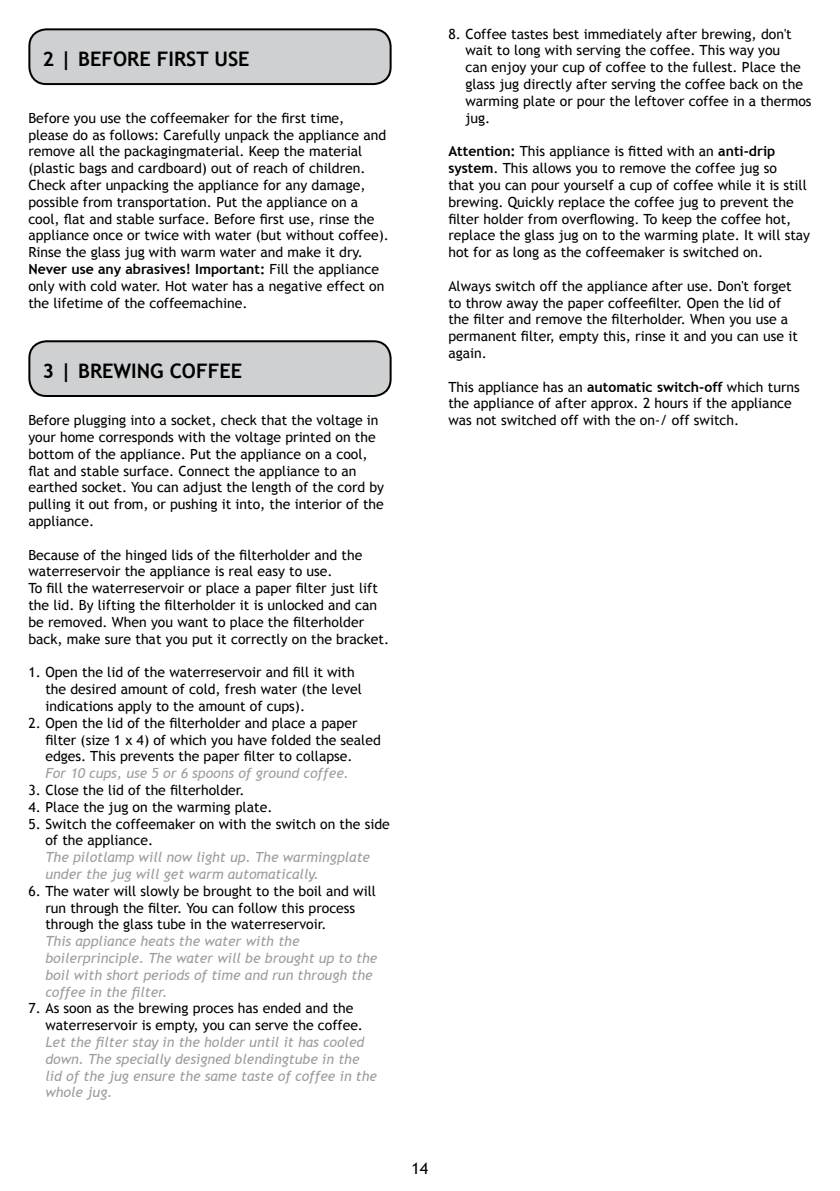
<style>
.page{position:relative;width:840px;height:1191px;background:#fff}
.page>*{position:absolute;margin:0;border:0;box-sizing:border-box;transform-origin:0 0}
.t1{font:700 20px "Trebuchet MS";color:#000}
.t2{font:16px "Trebuchet MS";color:#000}
.t3{font:14px/16.8px "Trebuchet MS";color:#000}
.t4{font:italic 14px/16.8px "Trebuchet MS";color:#9c9d9f}
.s1{font-weight:700}
</style>
<div class="page">
<div style="left:29px;top:29px;width:361px;height:55px;background:#cfd0d1;border-radius:17px"></div>
<div style="left:28px;top:28px;width:363px;height:57px;border:2px solid #000;border-radius:17px"></div>
<div style="left:29px;top:341px;width:361px;height:55px;background:#cfd0d1;border-radius:17px"></div>
<div style="left:28px;top:340px;width:363px;height:57px;border:2px solid #000;border-radius:17px"></div>
<h1 class="t1" style="left:43px;top:46px;width:59px">2|BEFOREFIRSTUSE</h1>
<p class="t3" style="left:28px;top:110px;width:362px">Before you use the coffeemaker for the first time,<br>please do as follows: Carefully unpack the appliance and remove all the packagingmaterial. Keep the material (plastic bags and cardboard) out of reach of children.<br>Check after unpacking the appliance for any damage, possible from transportation. Put the appliance on a cool, flat and stable surface. Before first use, rinse the appliance once or twice with water (but without coffee).<br>Rinse the glass jug with warm water and make it dry.<br><span class="s1">Never use any abrasives! Important:</span> Fill the appliance only with cold water. Hot water has a negative effect on the lifetime of the coffeemachine.</p>
<h1 class="t1" style="left:43px;top:358px;width:201px">3 | brewing coffee</h1>
<p class="t3" style="left:28px;top:412px;width:357px">Before plugging into a socket, check that the voltage in your home corresponds with the voltage printed on the bottom of the appliance. Put the appliance on a cool, flat and stable surface. Connect the appliance to an earthed socket. You can adjust the length of the cord by pulling it out from, or pushing it into, the interior of the appliance.</p>
<p class="t3" style="left:28px;top:546px;width:362px">Because of the hinged lids of the filterholder and the waterreservoir the appliance is real easy to use.<br>To fill the waterreservoir or place a paper filter just lift the lid. By lifting the filterholder it is unlocked and can be removed. When you want to place the filterholder back, make sure that you put it correctly on the bracket.</p>
<p class="t3" style="left:45px;top:664px;width:318px;text-indent:-17px">1. Open the lid of the waterreservoir and fill it with the desired amount of cold, fresh water (the level indications apply to the amount of cups).</p>
<p class="t3" style="left:45px;top:714px;width:337px;text-indent:-17px">2. Open the lid of the filterholder and place a paper filter (size 1 x 4) of which you have folded the sealed edges. This prevents the paper filter to collapse.</p>
<p class="t4" style="left:45px;top:765px;width:305px">For 10 cups, use 5 or 6 spoons of ground coffee.</p>
<p class="t3" style="left:28px;top:782px;width:218px">3. Close the lid of the filterholder.</p>
<p class="t3" style="left:28px;top:798px;width:245px">4. Place the jug on the warming plate.</p>
<p class="t3" style="left:45px;top:815px;width:346px;text-indent:-17px">5. Switch the coffeemaker on with the switch on the side of the appliance.</p>
<p class="t4" style="left:45px;top:849px;width:326px">The pilotlamp will now light up. The warmingplate under the jug will get warm automatically.</p>
<p class="t3" style="left:45px;top:882px;width:332px;text-indent:-17px">6. The water will slowly be brought to the boil and will run through the filter. You can follow this process through the glass tube in the waterreservoir.</p>
<p class="t4" style="left:45px;top:933px;width:333px">This appliance heats the water with the boilerprinciple. The water will be brought up to the boil with short periods of time and run through the coffee in the filter.</p>
<p class="t3" style="left:45px;top:1000px;width:319px;text-indent:-17px">7. As soon as the brewing proces has ended and the waterreservoir is empty, you can serve the coffee.</p>
<p class="t4" style="left:45px;top:1033px;width:333px">Let the filter stay in the holder until it has cooled down. The specially designed blendingtube in the lid of the jug ensure the same taste of coffee in the whole jug.</p>
<p class="t3" style="left:465px;top:26px;width:347px;text-indent:-17px">8. Coffee tastes best immediately after brewing, don't wait to long with serving the coffee. This way you<br>can enjoy your cup of coffee to the fullest. Place the glass jug directly after serving the coffee back on the warming plate or pour the leftover coffee in a thermos jug.</p>
<p class="t3" style="left:448px;top:143px;width:363px"><span class="s1">Attention:</span> This appliance is fitted with an <span class="s1">anti-drip system</span>. This allows you to remove the coffee jug so<br>that you can pour yourself a cup of coffee while it is still brewing. Quickly replace the coffee jug to prevent the filter holder from overflowing. To keep the coffee hot, replace the glass jug on to the warming plate. It will stay hot for as long as the coffeemaker is switched on.</p>
<p class="t3" style="left:448px;top:278px;width:351px">Always switch off the appliance after use. Don't forget to throw away the paper coffeefilter. Open the lid of the filter and remove the filterholder. When you use a permanent filter, empty this, rinse it and you can use it again.</p>
<p class="t3" style="left:448px;top:378px;width:353px">This appliance has an <span class="s1">automatic switch-off</span> which turns the appliance of after approx. 2 hours if the appliance was not switched off with the on- / off switch.</p>
<p class="t2" style="left:411px;top:1159px;width:18px">14</p>
</div>
